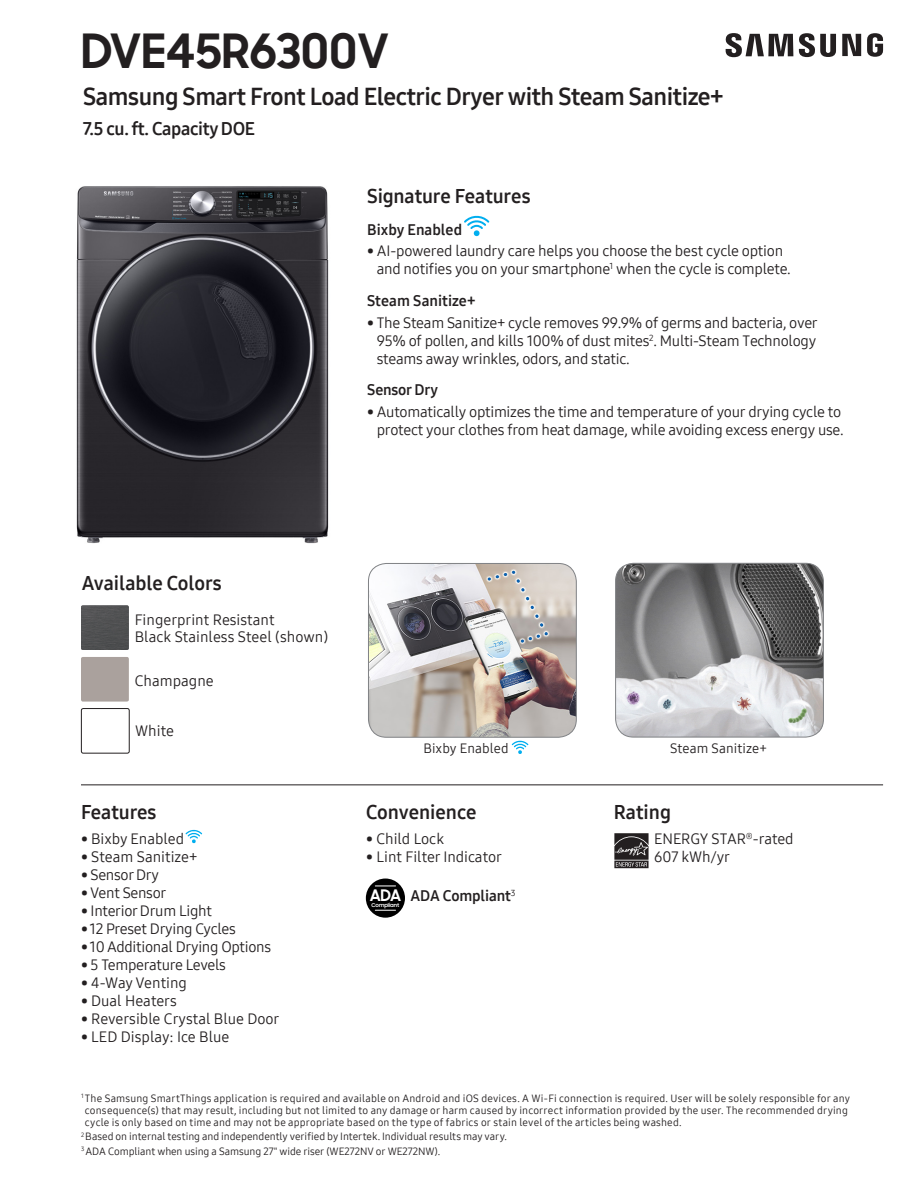
<style>
.page{position:relative;width:918px;height:1188px;background:#fff}
.page>*{position:absolute;margin:0;border:0;box-sizing:border-box;transform-origin:0 0}
.t1{font:700 48px "Samsung Sharp Sans";color:#231f20}
.t2{font:24px "Samsung One 700";letter-spacing:-.02em;color:#231f20}
.t3{font:19.5px "Samsung One 700";color:#231f20}
.t4{font:18px "Samsung One 700";letter-spacing:-.02em;color:#231f20}
.t5{font:700 16.2px "Samsung Sharp Sans";color:#fff}
.Feature_BCopy{font:15px/18px "Samsung One 400";letter-spacing:-.02em;color:#231f20}
.Feature_BCopy-2{font:15px/16.5px "Samsung One 400";color:#231f20}
.Copy_Bullets{font:15px "Samsung One 700";letter-spacing:-.005em;color:#231f20}
.t6{font:13.5px "Samsung One 400";letter-spacing:.005em;color:#231f20}
.t7{font:10.5px/12px "Samsung One 400";letter-spacing:.015em;color:#231f20}
.t8{font:10.5px "Samsung One 400";letter-spacing:-.005em;color:#231f20}
.t9{font:10.5px "Samsung One 400";letter-spacing:-.01em;color:#231f20}
.Copy_Bullets-2{font:8.7px "Samsung One 400";color:#231f20}
.t10{font:700 5.25px "Samsung Sharp Sans";color:#fff}
</style>
<div class="page">
<svg style="left:726px;top:33px;width:157px;height:24px"></svg>
<hr style="left:81px;top:784px;width:802px;height:1px;background:#231f20">
<svg style="left:614px;top:833px;width:35px;height:35px"></svg>
<div style="left:366px;top:879px;width:39px;height:39px;background:#000;border-radius:50%"></div>
<svg style="left:375px;top:886px;width:21px;height:1px"></svg>
<svg style="left:375px;top:910px;width:21px;height:1px"></svg>
<img style="left:76px;top:186px;width:253px;height:358px">
<svg style="left:464px;top:215px;width:25px;height:21px"></svg>
<div style="left:81px;top:708px;width:49px;height:46px;border:1px solid #231f20;border-radius:2px"></div>
<div style="left:81px;top:605px;width:48px;height:45px;background:#515153"></div>
<div style="left:81px;top:657px;width:48px;height:45px;background:#aaa19d;border-radius:2px"></div>
<svg style="left:186px;top:829px;width:16px;height:14px"></svg>
<img style="left:616px;top:563px;width:207px;height:174px">
<div style="left:615px;top:563px;width:209px;height:174px;border:1px solid #808285;border-radius:18px"></div>
<img style="left:368px;top:563px;width:208px;height:174px">
<div style="left:368px;top:563px;width:209px;height:175px;border:1px solid #808285;border-radius:18px"></div>
<svg style="left:512px;top:740px;width:16px;height:14px"></svg>
<p class="t1" style="left:81px;top:15px;width:309px">DVE45R6300V</p>
<p class="t2" style="left:83px;top:80px;width:642px">Samsung Smart Front Load Electric Dryer with Steam Sanitize+</p>
<p class="t4" style="left:83px;top:116px;width:173px">7.5 cu. ft. Capacity DOE</p>
<p class="t3" style="left:367px;top:183px;width:165px">Signature Features</p>
<p class="Copy_Bullets" style="left:367px;top:219px;width:97px">Bixby Enabled</p>
<p class="Feature_BCopy" style="left:377px;top:242px;width:416px;text-indent:-10px">• AI-powered laundry care helps you choose the best cycle option and notifies you on your smartphone<sup>1</sup> when the cycle is complete.</p>
<p class="Copy_Bullets" style="left:367px;top:290px;width:110px">Steam Sanitize+</p>
<p class="Feature_BCopy" style="left:377px;top:313px;width:442px;text-align:justify;text-indent:-10px">• The Steam Sanitize+ cycle removes 99.9% of germs and bacteria, over 95% of pollen, and kills 100% of dust mites<sup>2</sup>. Multi-Steam Technology steams away wrinkles, odors, and static.</p>
<p class="Copy_Bullets" style="left:367px;top:380px;width:73px">Sensor Dry</p>
<p class="Feature_BCopy" style="left:367px;top:402px;width:478px;text-align:right">• Automatically optimizes the time and temperature of your drying cycle to protect your clothes from heat damage, while avoiding excess energy use.</p>
<p class="t3" style="left:82px;top:570px;width:142px">Available Colors</p>
<p class="Feature_BCopy-2" style="left:135px;top:612px;width:195px">Fingerprint Resistant<br>Black Stainless Steel (shown)</p>
<p class="Feature_BCopy-2" style="left:135px;top:672px;width:80px">Champagne</p>
<p class="Feature_BCopy" style="left:135px;top:721px;width:40px">White</p>
<p class="t3" style="left:81px;top:799px;width:77px">Features</p>
<p class="Feature_BCopy-2" style="left:81px;top:830px;width:105px">• Bixby Enabled</p>
<p class="Feature_BCopy-2" style="left:81px;top:848px;width:118px">• Steam Sanitize+</p>
<p class="Feature_BCopy" style="left:81px;top:865px;width:80px">• Sensor Dry</p>
<p class="Feature_BCopy" style="left:81px;top:883px;width:87px">• Vent Sensor</p>
<p class="Feature_BCopy" style="left:81px;top:901px;width:133px">• Interior Drum Light</p>
<p class="Feature_BCopy" style="left:81px;top:919px;width:156px">• 12 Preset Drying Cycles</p>
<p class="Feature_BCopy" style="left:81px;top:937px;width:192px">• 10 Additional Drying Options</p>
<p class="Feature_BCopy" style="left:81px;top:955px;width:147px">• 5 Temperature Levels</p>
<p class="Feature_BCopy-2" style="left:81px;top:974px;width:108px">• 4-Way Venting</p>
<p class="Feature_BCopy-2" style="left:81px;top:992px;width:97px">• Dual Heaters</p>
<p class="Feature_BCopy-2" style="left:81px;top:1010px;width:200px">• Reversible Crystal Blue Door</p>
<p class="Feature_BCopy-2" style="left:81px;top:1028px;width:150px">• LED Display: Ice Blue</p>
<p class="t6" style="left:423px;top:739px;width:87px">Bixby Enabled</p>
<p class="t6" style="left:670px;top:739px;width:98px">Steam Sanitize+</p>
<p class="t3" style="left:366px;top:799px;width:112px">Convenience</p>
<p class="Feature_BCopy-2" style="left:366px;top:830px;width:79px">• Child Lock</p>
<p class="Feature_BCopy-2" style="left:366px;top:848px;width:137px">• Lint Filter Indicator</p>
<p class="t5" style="left:370px;top:883px;width:33px">ADA</p>
<p class="Copy_Bullets-2" style="left:511px;top:887px;width:6px">3</p>
<p class="t10" style="left:372px;top:901px;width:29px">Compliant</p>
<p class="Copy_Bullets" style="left:411px;top:886px;width:102px">ADA Compliant</p>
<p class="t3" style="left:614px;top:799px;width:59px">Rating</p>
<p class="Feature_BCopy" style="left:654px;top:829px;width:141px">ENERGY STAR<sup>®</sup>-rated</p>
<p class="Feature_BCopy" style="left:654px;top:847px;width:77px">607 kWh/yr</p>
<p class="t7" style="left:85px;top:1092px;width:767px;text-indent:-4px"><sup>1</sup> The Samsung SmartThings application is required and available on Android and iOS devices. A Wi-Fi connection is required. User will be solely responsible for any consequence(s) that may result, including but not limited to any damage or harm caused by incorrect information provided by the user. The recommended drying cycle is only based on time and may not be appropriate based on the type of fabrics or stain level of the articles being washed.</p>
<p class="t8" style="left:81px;top:1130px;width:428px"><sup>2</sup> Based on internal testing and independently verified by Intertek. Individual results may vary.</p>
<p class="t9" style="left:81px;top:1144px;width:361px"><sup>3</sup> ADA Compliant when using a Samsung 27" wide riser (WE272NV or WE272NW).</p>
</div>
